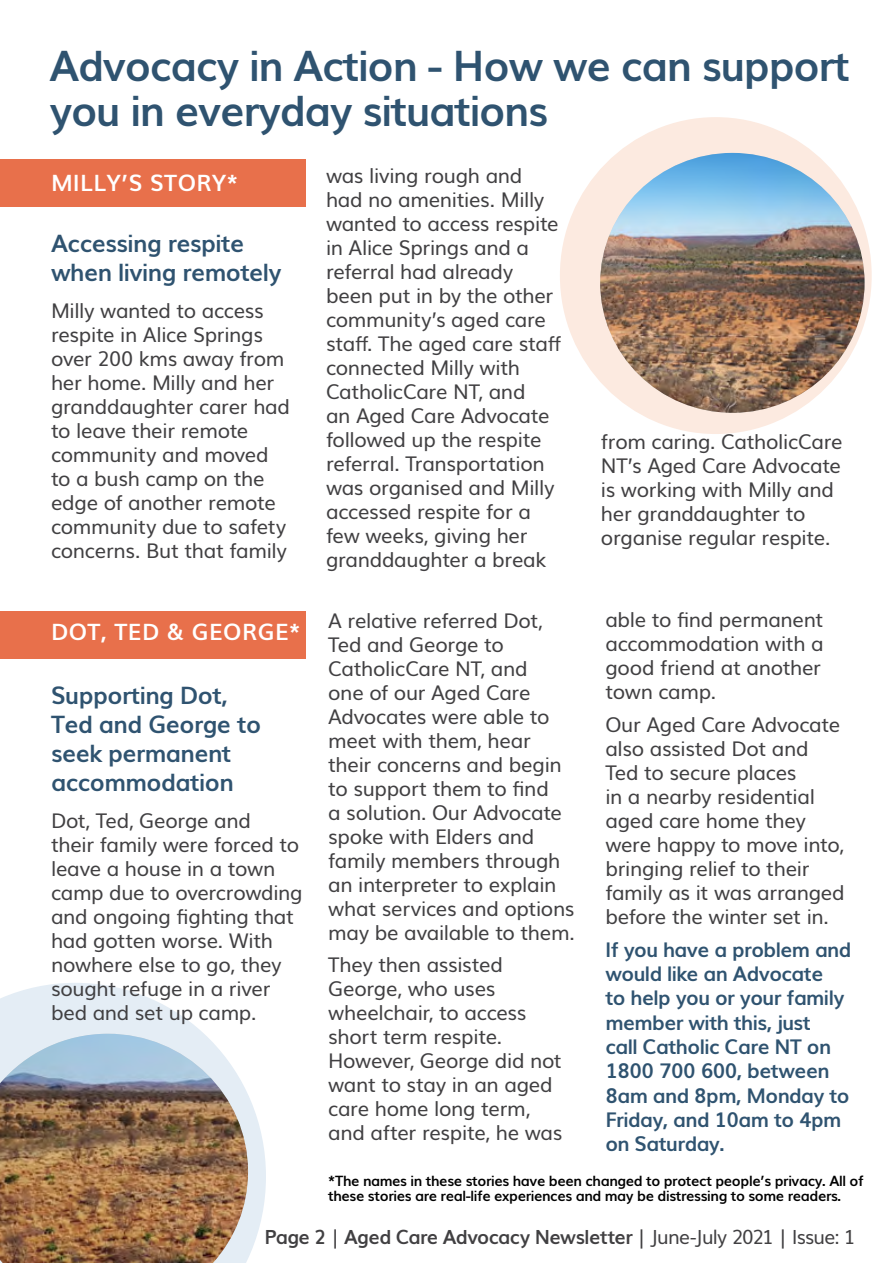
<style>
.page{position:relative;width:893px;height:1263px;background:#fff}
.page>*{position:absolute;margin:0;border:0;box-sizing:border-box;transform-origin:0 0}
.t1{font:700 42px/45px "Muli";letter-spacing:-.03em;color:#2f5370}
.t2{font:700 24px/28.8px "Muli";letter-spacing:-.02em;color:#2f5370}
.t3{font:700 22.5px "Muli";letter-spacing:.02em;color:#fff}
.t4{font:20.25px/24px "Muli";letter-spacing:-.015em;color:#414042}
.t5{font:700 20.25px/24.3px "Muli";letter-spacing:-.025em;color:#2f5370}
.t6{font:700 19.5px "Muli";letter-spacing:-.025em;color:#414042}
.t7{font:700 14.25px/15px "Muli";letter-spacing:-.025em;color:#000}
.s1{font-weight:400}
</style>
<div class="page">
<svg style="left:0;top:983px;width:266px;height:275px;fill:#e4edf5"></svg>
<div style="left:560px;top:117px;width:312px;height:317px;background:#fceae0;border-radius:50%"></div>
<img style="left:600px;top:153px;width:265px;height:260px">
<div style="left:0;top:159px;width:305px;height:48px;background:#e8704b"></div>
<div style="left:0;top:611px;width:305px;height:48px;background:#e8704b"></div>
<img style="left:0;top:1034px;width:248px;height:229px">
<h1 class="t1" style="left:50px;top:40px;width:802px">Advocacy in Action - How we can support you in everyday situations</h1>
<p class="t3" style="left:51px;top:165px;width:189px">MILLY’S STORY*</p>
<p class="t2" style="left:51px;top:227px;width:232px">Accessing respite when living remotely</p>
<p class="t4" style="left:51px;top:297px;width:241px">Milly wanted to access respite in Alice Springs over 200 kms away from her home. Milly and her granddaughter carer had to leave their remote community and moved to a bush camp on the edge of another remote community due to safety concerns. But that family</p>
<p class="t3" style="left:51px;top:614px;width:251px">DOT, TED &amp; GEORGE*</p>
<p class="t2" style="left:51px;top:680px;width:212px">Supporting Dot,<br>Ted and George to seek permanent accommodation</p>
<p class="t4" style="left:51px;top:806px;width:253px">Dot, Ted, George and<br>their family were forced to leave a house in a town camp due to overcrowding and ongoing fighting that had gotten worse. With nowhere else to go, they sought refuge in a river bed and set up camp.</p>
<p class="t4" style="left:326px;top:162px;width:237px">was living rough and had no amenities. Milly wanted to access respite in Alice Springs and a referral had already been put in by the other community’s aged care staff. The aged care staff connected Milly with<br>CatholicCare NT, and<br>an Aged Care Advocate followed up the respite referral. Transportation was organised and Milly accessed respite for a few weeks, giving her granddaughter a break</p>
<p class="t4" style="left:328px;top:607px;width:248px">A relative referred Dot,<br>Ted and George to<br>CatholicCare NT, and<br>one of our Aged Care<br>Advocates were able to meet with them, hear their concerns and begin to support them to find<br>a solution. Our Advocate spoke with Elders and family members through an interpreter to explain what services and options may be available to them.</p>
<p class="t4" style="left:328px;top:951px;width:236px">They then assisted<br>George, who uses wheelchair, to access short term respite.<br>However, George did not want to stay in an aged care home long term, and after respite, he was</p>
<p class="t4" style="left:601px;top:428px;width:243px">from caring. CatholicCare<br>NT’s Aged Care Advocate is working with Milly and her granddaughter to organise regular respite.</p>
<p class="t4" style="left:605px;top:606px;width:220px">able to find permanent accommodation with a good friend at another town camp.</p>
<p class="t4" style="left:605px;top:711px;width:241px">Our Aged Care Advocate also assisted Dot and<br>Ted to secure places<br>in a nearby residential aged care home they were happy to move into, bringing relief to their family as it was arranged before the winter set in.</p>
<p class="t5" style="left:605px;top:936px;width:247px">If you have a problem and would like an Advocate<br>to help you or your family member with this, just<br>call Catholic Care NT on<br>1800 700 600, between<br>8am and 8pm, Monday to<br>Friday, and 10am to 4pm on Saturday.</p>
<p class="t7" style="left:328px;top:1172px;width:537px">*The names in these stories have been changed to protect people’s privacy. All of these stories are real-life experiences and may be distressing to some readers.</p>
<p class="t6" style="left:264px;top:1221px;width:593px">Page 2 <span class="s1">|</span> Aged Care Advocacy Newsletter <span class="s1">| June-July 2021 | Issue: 1</span></p>
</div>
